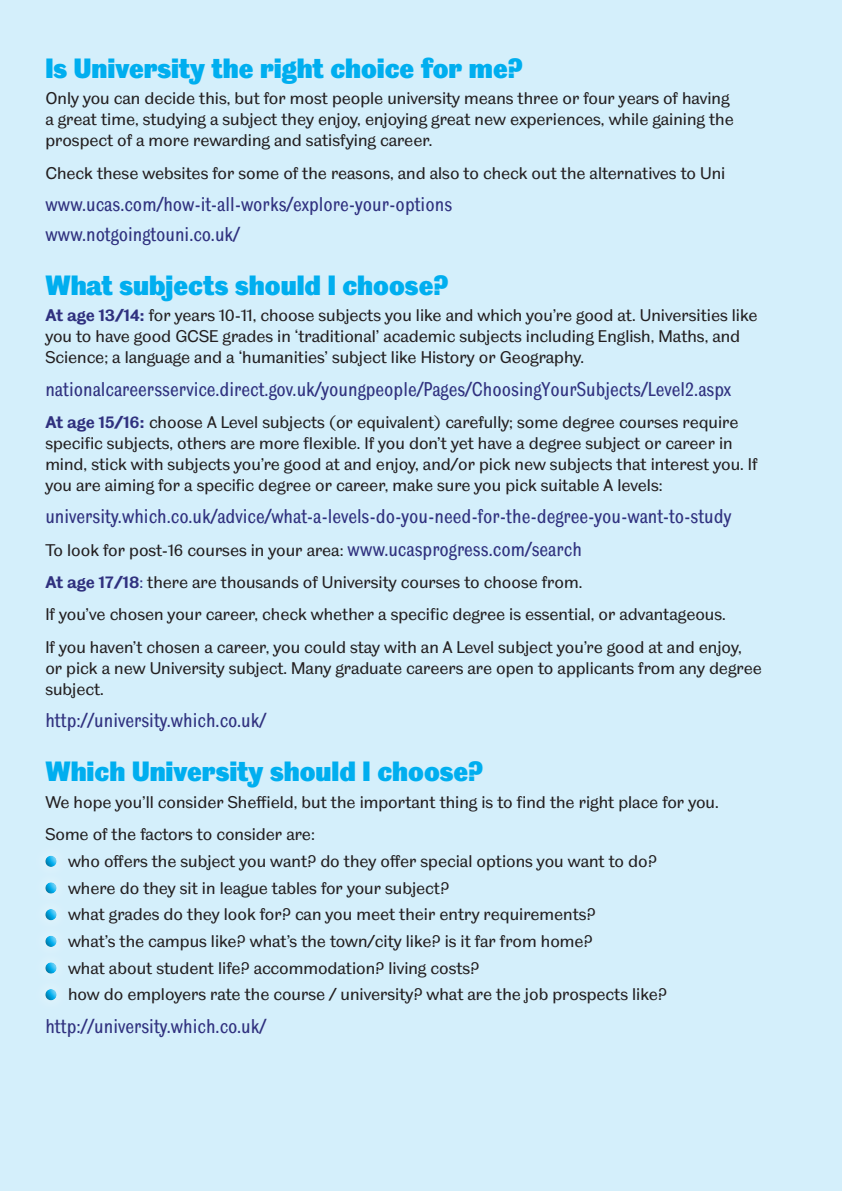
<style>
.page{position:relative;width:842px;height:1191px;background:#d4effb}
.page>*{position:absolute;margin:0;border:0;box-sizing:border-box;transform-origin:0 0}
.t1{font:28px "TUOS Pro Blake Display";color:#00aeef}
.Web{font:20px "TUOS Pro Blake Cond";color:#30317f}
.ident{font:20px "TUOS Pro Blake Cond";color:#30317f}
.body_text{font:17px/21px "TUOS Blake";color:#231f20}
.ident-2{font:17px "TUOS Blake";color:#231f20}
.s1{font-weight:700;color:#30317f}
.s2{font-family:"TUOS Pro Blake Cond";font-size:20px;color:#30317f}
.s3{color:#30317f}
</style>
<div class="page">
<div style="left:42px;top:854px;width:16px;height:16px;background:#231f20;opacity:.93"></div>
<div style="left:42px;top:881px;width:16px;height:16px;background:#231f20;opacity:.93"></div>
<div style="left:33px;top:896px;width:36px;height:36px;background:#d5effb"></div>
<div style="left:42px;top:908px;width:16px;height:16px;background:#231f20;opacity:.93"></div>
<div style="left:33px;top:923px;width:36px;height:36px;background:#d5effb"></div>
<div style="left:42px;top:934px;width:16px;height:16px;background:#231f20;opacity:.93"></div>
<div style="left:42px;top:961px;width:16px;height:16px;background:#231f20;opacity:.93"></div>
<div style="left:33px;top:976px;width:36px;height:36px;background:#d5effb"></div>
<div style="left:42px;top:988px;width:16px;height:16px;background:#231f20;opacity:.93"></div>
<p class="t1" style="left:45px;top:50px;width:479px">Is University the right choice for me?</p>
<p class="body_text" style="left:45px;top:88px;width:690px">Only you can decide this, but for most people university means three or four years of having a great time, studying a subject they enjoy, enjoying great new experiences, while gaining the prospect of a more rewarding and satisfying career.</p>
<p class="body_text" style="left:45px;top:162px;width:682px">Check these websites for some of the reasons, and also to check out the alternatives to Uni</p>
<p class="Web" style="left:45px;top:192px;width:408px">www.ucas.com/how-it-all-works/explore-your-options</p>
<p class="Web" style="left:45px;top:222px;width:196px">www.notgoingtouni.co.uk/</p>
<p class="t1" style="left:45px;top:267px;width:405px">What subjects should I choose?</p>
<p class="body_text" style="left:45px;top:305px;width:714px"><span class="s1">At age 13/14:</span> for years 10-11, choose subjects you like and which you’re good at. Universities like you to have good GCSE grades in ‘traditional’ academic subjects including English, Maths, and<br>Science; a language and a ‘humanities’ subject like History or Geography.</p>
<p class="Web" style="left:45px;top:377px;width:687px">nationalcareersservice.direct.gov.uk/youngpeople/Pages/ChoosingYourSubjects/Level2.aspx</p>
<p class="body_text" style="left:45px;top:411px;width:714px"><span class="s1">At age 15/16:</span> choose A Level subjects (or equivalent) carefully; some degree courses require specific subjects, others are more flexible. If you don’t yet have a degree subject or career in mind, stick with subjects you’re good at and enjoy, and/or pick new subjects that interest you. If you are aiming for a specific degree or career, make sure you pick suitable A levels:</p>
<p class="Web" style="left:45px;top:504px;width:687px">university.which.co.uk/advice/what-a-levels-do-you-need-for-the-degree-you-want-to-study</p>
<p class="body_text" style="left:45px;top:539px;width:538px">To look for post-16 courses in your area: <span class="s2">www.ucasprogress.com/search</span></p>
<p class="body_text" style="left:45px;top:571px;width:538px"><span class="s1">At age 17/18</span><span class="s3">:</span> there are thousands of University courses to choose from.</p>
<p class="body_text" style="left:45px;top:604px;width:682px">If you’ve chosen your career, check whether a specific degree is essential, or advantageous.</p>
<p class="body_text" style="left:45px;top:636px;width:718px">If you haven’t chosen a career, you could stay with an A Level subject you’re good at and enjoy, or pick a new University subject. Many graduate careers are open to applicants from any degree subject.</p>
<p class="Web" style="left:45px;top:708px;width:222px">http://university.which.co.uk/</p>
<p class="t1" style="left:45px;top:754px;width:440px">Which University should I choose?</p>
<p class="body_text" style="left:45px;top:791px;width:675px">We hope you’ll consider Sheffield, but the important thing is to find the right place for you.</p>
<p class="body_text" style="left:45px;top:823px;width:271px">Some of the factors to consider are:</p>
<p class="body_text" style="left:68px;top:850px;width:590px">who offers the subject you want? do they offer special options you want to do?</p>
<p class="body_text" style="left:68px;top:877px;width:383px">where do they sit in league tables for your subject?</p>
<p class="ident-2" style="left:68px;top:904px;width:529px">what grades do they look for? can you meet their entry requirements?</p>
<p class="ident-2" style="left:68px;top:930px;width:526px">what’s the campus like? what’s the town/city like? is it far from home?</p>
<p class="ident-2" style="left:68px;top:957px;width:413px">what about student life? accommodation? living costs?</p>
<p class="ident-2" style="left:68px;top:984px;width:600px">how do employers rate the course / university? what are the job prospects like?</p>
<p class="ident" style="left:45px;top:1013px;width:222px">http://university.which.co.uk/</p>
</div>
